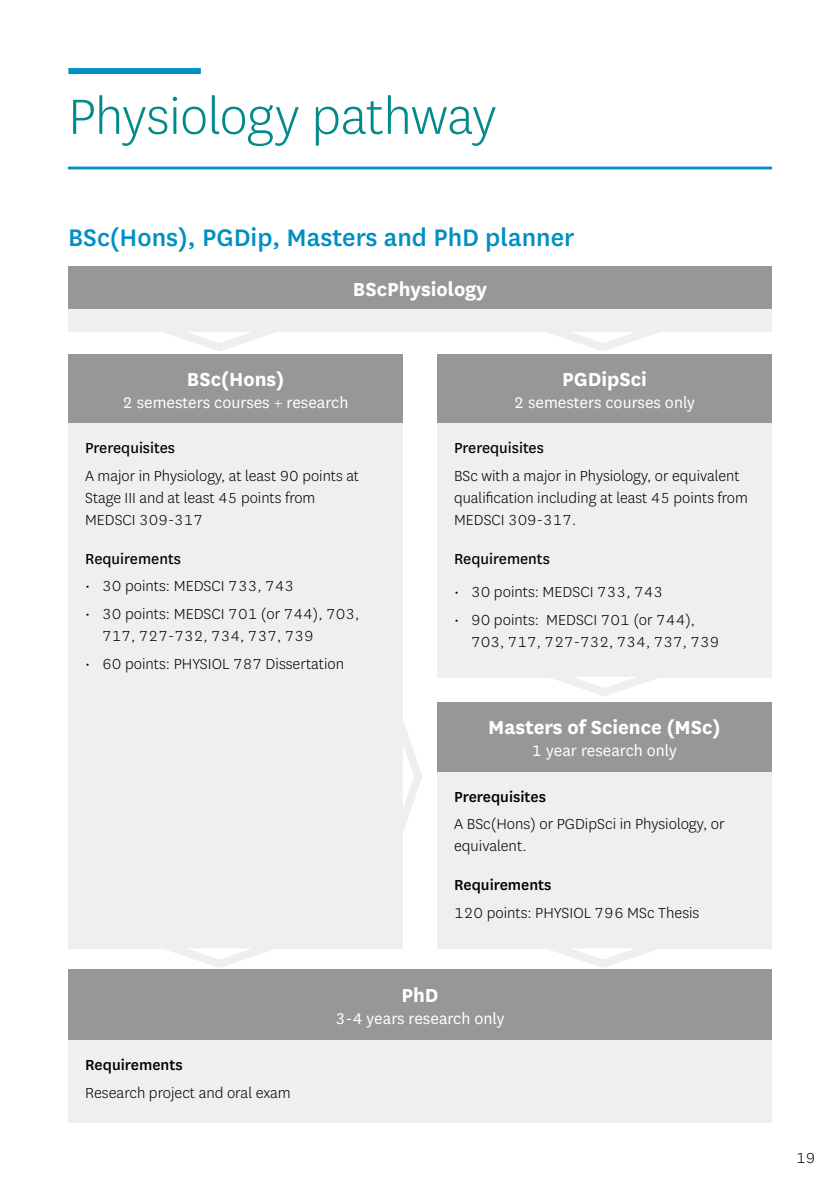
<style>
.page{position:relative;width:840px;height:1191px;background:#fff}
.page>*{position:absolute;margin:0;border:0;box-sizing:border-box;transform-origin:0 0}
.t1{font:300 57.8px "National";letter-spacing:-.01em;color:#008a89}
.t2{font:500 28px "National";color:#008fc3}
.t3{font:700 22px "National";color:#fff}
.t4{font:18px "National";color:#fff}
.t5{font:300 17px/22px "National";color:#000}
.t6{font:17px "National";color:#000}
.t7{font:500 17px "National";color:#000}
</style>
<div class="page">
<div style="left:68px;top:969px;width:703px;height:71px;background:#979796"></div>
<div style="left:68px;top:423px;width:335px;height:525px;background:#f0eeef"></div>
<div style="left:437px;top:423px;width:334px;height:254px;background:#f0eeef"></div>
<div style="left:437px;top:772px;width:334px;height:176px;background:#f0eeef"></div>
<div style="left:68px;top:1040px;width:703px;height:82px;background:#f0eeef"></div>
<div style="left:68px;top:354px;width:335px;height:69px;background:#979796"></div>
<hr style="left:68px;top:167px;width:703px;height:2px;background:#008fc3">
<div style="left:68px;top:68px;width:133px;height:6px;background:#008fc3"></div>
<div style="left:68px;top:266px;width:703px;height:43px;background:#979796"></div>
<div style="left:437px;top:354px;width:334px;height:69px;background:#979796"></div>
<svg style="left:535px;top:948px;width:173px;height:20px"></svg>
<svg style="left:547px;top:332px;width:112px;height:19px"></svg>
<svg style="left:152px;top:948px;width:173px;height:20px"></svg>
<svg style="left:403px;top:721px;width:19px;height:111px"></svg>
<svg style="left:164px;top:332px;width:112px;height:19px"></svg>
<svg style="left:537px;top:677px;width:173px;height:19px"></svg>
<div style="left:437px;top:702px;width:334px;height:70px;background:#979796"></div>
<div style="left:68px;top:309px;width:703px;height:23px;background:#f0eeef"></div>
<h1 class="t1" style="left:68px;top:80px;width:429px">Physiology pathway</h1>
<h2 class="t2" style="left:68px;top:218px;width:507px">BSc(Hons), PGDip, Masters and PhD planner</h2>
<p class="t3" style="left:353px;top:274px;width:135px">BScPhysiology</p>
<p class="t3" style="left:187px;top:363px;width:99px">BSc(Hons)</p>
<p class="t4" style="left:123px;top:391px;width:227px">2 semesters courses + research</p>
<p class="t3" style="left:561px;top:363px;width:86px">PGDipSci</p>
<p class="t4" style="left:513px;top:391px;width:182px">2 semesters courses only</p>
<p class="t6" style="left:85px;top:436px;width:91px">Prerequisites</p>
<p class="t5" style="left:85px;top:464px;width:275px">A major in Physiology, at least 90 points at<br>Stage III and at least 45 points from<br>MEDSCI 309-317</p>
<p class="t6" style="left:85px;top:547px;width:97px">Requirements</p>
<p class="t5" style="left:85px;top:574px;width:210px">• 30 points: MEDSCI 733, 743</p>
<p class="t5" style="left:102px;top:602px;width:258px;text-indent:-17px">• 30 points: MEDSCI 701 (or 744), 703,<br>717, 727-732, 734, 737, 739</p>
<p class="t5" style="left:85px;top:652px;width:260px">• 60 points: PHYSIOL 787 Dissertation</p>
<p class="t6" style="left:454px;top:436px;width:91px">Prerequisites</p>
<p class="t5" style="left:454px;top:464px;width:295px">BSc with a major in Physiology, or equivalent qualification including at least 45 points from<br>MEDSCI 309-317.</p>
<p class="t6" style="left:454px;top:547px;width:97px">Requirements</p>
<p class="t5" style="left:454px;top:580px;width:210px">• 30 points: MEDSCI 733, 743</p>
<p class="t5" style="left:471px;top:608px;width:250px;text-indent:-17px">• 90 points: MEDSCI 701 (or 744),<br>703, 717, 727-732, 734, 737, 739</p>
<p class="t3" style="left:488px;top:712px;width:234px">Masters of Science (MSc)</p>
<p class="t4" style="left:531px;top:739px;width:146px">1 year research only</p>
<p class="t7" style="left:454px;top:785px;width:93px">Prerequisites</p>
<p class="t5" style="left:454px;top:812px;width:272px">A BSc(Hons) or PGDipSci in Physiology, or equivalent.</p>
<p class="t7" style="left:454px;top:873px;width:99px">Requirements</p>
<p class="t5" style="left:454px;top:901px;width:247px">120 points: PHYSIOL 796 MSc Thesis</p>
<p class="t7" style="left:85px;top:1053px;width:99px">Requirements</p>
<p class="t5" style="left:85px;top:1080px;width:207px">Research project and oral exam</p>
<p class="t3" style="left:401px;top:979px;width:39px">PhD</p>
<p class="t4" style="left:335px;top:1007px;width:170px">3-4 years research only</p>
<p class="t5" style="left:795px;top:1146px;width:21px">19</p>
</div>
